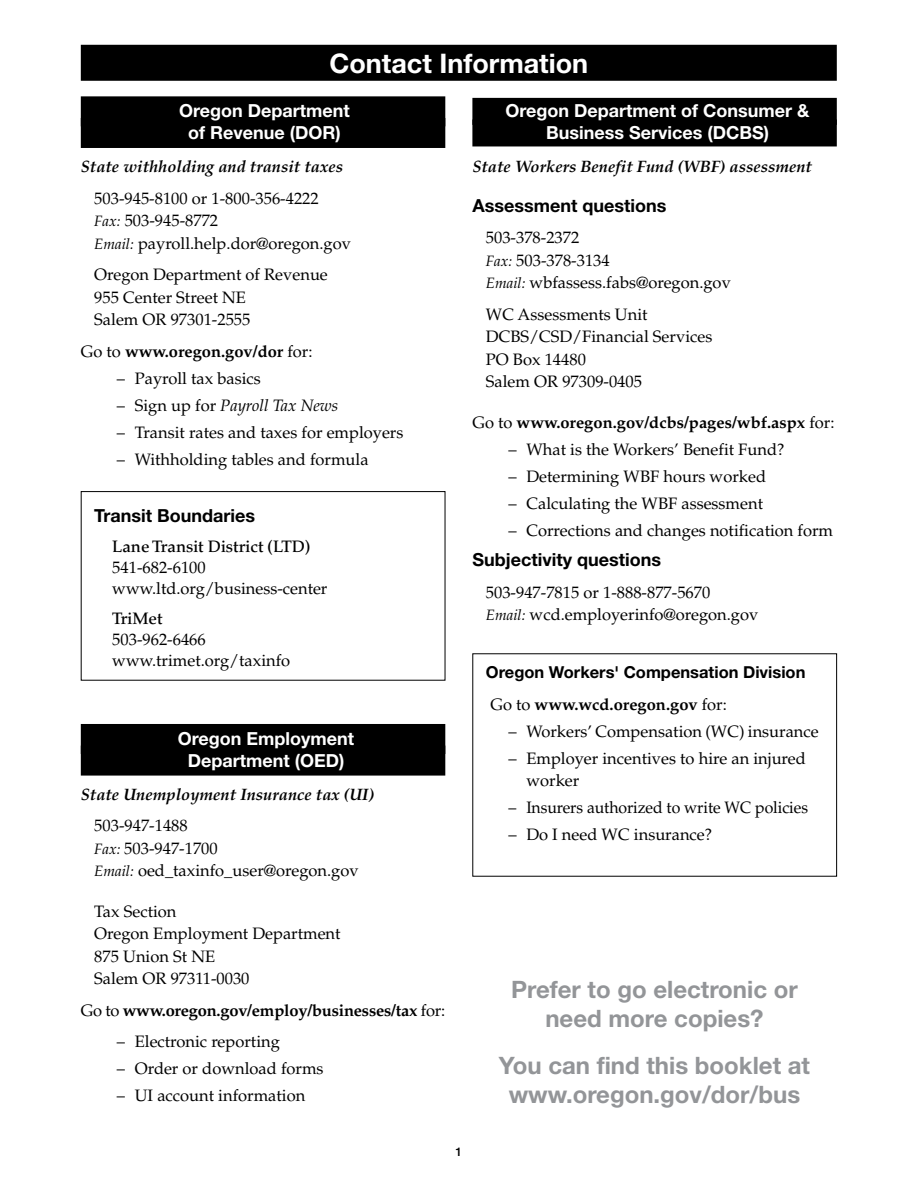
<style>
.page{position:relative;width:918px;height:1188px;background:#fff}
.page>*{position:absolute;margin:0;border:0;box-sizing:border-box;transform-origin:0 0}
.t1{font:700 27px "Helvetica Neue LT Std";color:#fff}
.t2{font:700 24px/28.8px "Helvetica Neue LT Std";color:#939598;text-align:center}
.t3{font:700 18px/21.6px "Helvetica Neue LT Std";color:#fff;text-align:center}
.t4{font:700 18px "Helvetica Neue LT Std";color:#000}
.t5{font:16.5px/22.5px "Palatino LT Std";color:#000}
.t6{font:700 16.5px "Palatino LT Std";color:#000}
.t7{font:italic 700 16.5px "Palatino LT Std";color:#000}
.t8{font:16.5px "Palatino LT Std";color:#000;scale:.96 1}
.t9{font:700 16.5px "Helvetica Neue LT Std";color:#000}
.t10{font:500 16.5px "Palatino LT Std";color:#000}
.t11{font:italic 16.5px "Palatino LT Std";color:#000}
.t12{font:500 12px "Helvetica Neue LT Std";color:#000}
.s1{font-style:italic;font-size:15px}
.s2{font-weight:400}
.s3{font-style:normal}
</style>
<div class="page">
<div style="left:81px;top:45px;width:756px;height:36px;background:#000"></div>
<div style="left:81px;top:96px;width:364px;height:30px;background:#000"></div>
<div style="left:81px;top:118px;width:364px;height:30px;background:#000"></div>
<div style="left:81px;top:724px;width:364px;height:30px;background:#000"></div>
<div style="left:81px;top:746px;width:364px;height:30px;background:#000"></div>
<div style="left:472px;top:98px;width:365px;height:27px;background:#000"></div>
<div style="left:472px;top:119px;width:365px;height:27px;background:#000"></div>
<div style="left:81px;top:491px;width:364px;height:189px;border:1px solid #000"></div>
<h1 class="t1" style="left:329px;top:47px;width:260px">Contact Information</h1>
<p class="t3" style="left:179px;top:100px;width:172px">Oregon Department of Revenue (DOR)</p>
<p class="t7" style="left:81px;top:157px;width:264px">State withholding and transit taxes</p>
<p class="t5" style="left:94px;top:187px;width:258px">503-945-8100 or 1-800-356-4222<br><span class="s1">Fax:</span> 503-945-8772<br><span class="s1">Email:</span> payroll.help.dor@oregon.gov</p>
<p class="t5" style="left:94px;top:264px;width:235px">Oregon Department of Revenue<br>955 Center Street NE<br>Salem OR 97301-2555</p>
<p class="t6" style="left:81px;top:342px;width:233px"><span class="s2">Go to</span> www.oregon.gov/dor <span class="s2">for:</span></p>
<p class="t5" style="left:117px;top:367px;width:146px">– Payroll tax basics</p>
<p class="t11" style="left:117px;top:396px;width:223px"><span class="s3">– Sign up for</span> Payroll Tax News</p>
<p class="t5" style="left:117px;top:421px;width:288px">– Transit rates and taxes for employers</p>
<p class="t5" style="left:117px;top:448px;width:253px">– Withholding tables and formula</p>
<p class="t3" style="left:506px;top:100px;width:306px">Oregon Department of Consumer &amp;<br>Business Services (DCBS)</p>
<p class="t7" style="left:472px;top:157px;width:341px">State Workers Benefit Fund (WBF) assessment</p>
<p class="t4" style="left:472px;top:194px;width:195px">Assessment questions</p>
<p class="t5" style="left:486px;top:227px;width:247px">503-378-2372<br><span class="s1">Fax:</span> 503-378-3134<br><span class="s1">Email:</span> wbfassess.fabs@oregon.gov</p>
<p class="t5" style="left:486px;top:303px;width:228px">WC Assessments Unit<br>DCBS/CSD/Financial Services<br>PO Box 14480<br>Salem OR 97309-0405</p>
<p class="t6" style="left:472px;top:413px;width:364px"><span class="s2">Go to</span> www.oregon.gov/dcbs/pages/wbf.aspx <span class="s2">for:</span></p>
<p class="t5" style="left:508px;top:438px;width:278px">– What is the Workers’ Benefit Fund?</p>
<p class="t5" style="left:508px;top:465px;width:259px">– Determining WBF hours worked</p>
<p class="t5" style="left:508px;top:492px;width:256px">– Calculating the WBF assessment</p>
<p class="t5" style="left:508px;top:519px;width:326px">– Corrections and changes notification form</p>
<p class="t4" style="left:472px;top:549px;width:190px">Subjectivity questions</p>
<p class="t5" style="left:486px;top:581px;width:274px">503-947-7815 or 1-888-877-5670<br><span class="s1">Email:</span> wcd.employerinfo@oregon.gov</p>
<p class="t4" style="left:94px;top:505px;width:162px">Transit Boundaries</p>
<p class="t10" style="left:112px;top:537px;width:200px">Lane Transit District (LTD)</p>
<p class="t5" style="left:112px;top:558px;width:217px;line-height:21px">541-682-6100 www.ltd.org/business-center</p>
<p class="t10" style="left:112px;top:609px;width:52px">TriMet</p>
<p class="t5" style="left:112px;top:630px;width:180px;line-height:21px">503-962-6466 www.trimet.org/taxinfo</p>
<p class="t9" style="left:486px;top:662px;width:321px">Oregon Workers' Compensation Division</p>
<p class="t6" style="left:490px;top:694px;width:238px"><span class="s2">Go to</span> www.wcd.oregon.gov <span class="s2">for:</span></p>
<p class="t5" style="left:508px;top:720px;width:312px">– Workers’ Compensation (WC) insurance</p>
<p class="t5" style="left:526px;top:747px;width:281px;text-indent:-18px">– Employer incentives to hire an injured worker</p>
<p class="t8" style="left:508px;top:798px;width:314px">– Insurers authorized to write WC policies</p>
<p class="t5" style="left:508px;top:824px;width:205px">– Do I need WC insurance?</p>
<p class="t3" style="left:178px;top:727px;width:178px">Oregon Employment<br>Department (OED)</p>
<p class="t7" style="left:81px;top:785px;width:295px">State Unemployment Insurance tax (UI)</p>
<p class="t5" style="left:94px;top:815px;width:266px">503-947-1488<br><span class="s1">Fax:</span> 503-947-1700<br><span class="s1">Email:</span> oed_taxinfo_user@oregon.gov</p>
<p class="t5" style="left:94px;top:900px;width:248px">Tax Section<br>Oregon Employment Department<br>875 Union St NE<br>Salem OR 97311-0030</p>
<p class="t6" style="left:81px;top:1001px;width:366px"><span class="s2">Go to</span> www.oregon.gov/employ/businesses/tax <span class="s2">for:</span></p>
<p class="t5" style="left:117px;top:1031px;width:165px">– Electronic reporting</p>
<p class="t5" style="left:117px;top:1058px;width:208px">– Order or download forms</p>
<p class="t5" style="left:117px;top:1085px;width:190px">– UI account information</p>
<h2 class="t2" style="left:511px;top:975px;width:288px">Prefer to go electronic or need more copies?</h2>
<h2 class="t2" style="left:499px;top:1051px;width:313px">You can find this booklet at www.oregon.gov/dor/bus</h2>
<p class="t12" style="left:456px;top:1145px;width:8px">1</p>
</div>
